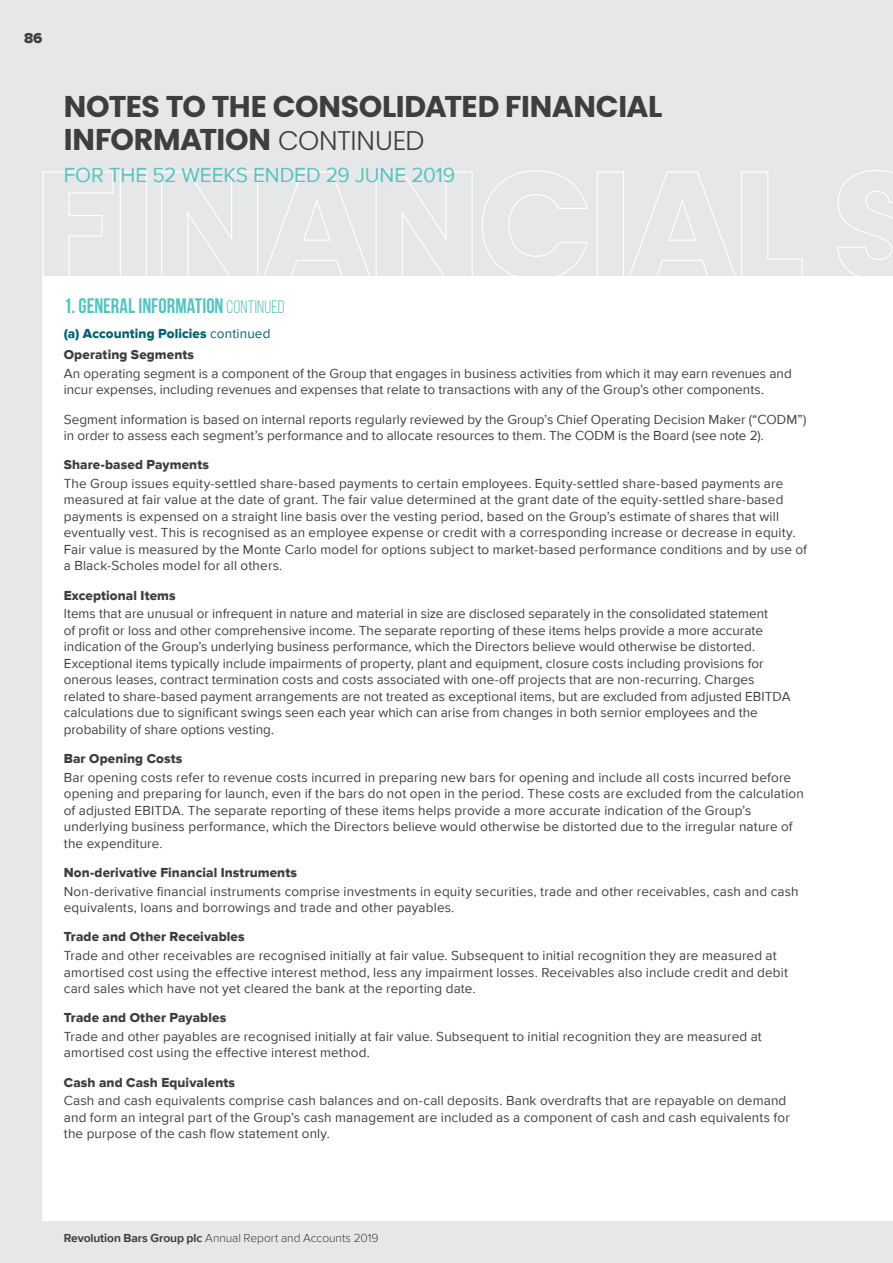
<style>
.page{position:relative;width:893px;height:1263px;background:#e6e7e9}
.page>*{position:absolute;margin:0;border:0;box-sizing:border-box;transform-origin:0 0}
.t1{font:700 30px/33px "Poppins";letter-spacing:-.015em;color:#3e3e3f}
.Subhead_Level_1{font:700 21px "Bebas Neue";letter-spacing:-.005em;color:#56c3c1}
.t2{font:21px "Proxima Nova";letter-spacing:-.005em;color:#56c3c1}
.t3{font:15px "Proxima Nova Extrabld";color:#3e3e3f}
.Body_Copy{font:13.5px/16.5px "Proxima Nova";letter-spacing:.01em;color:#3e3e3f}
.Subhead_Level_3{font:13.5px "Proxima Nova Extrabld";letter-spacing:.01em;color:#3e3e3f}
.Subhead_Level_2{font:13.5px "Proxima Nova Extrabld";letter-spacing:.005em;color:#05616d}
.t4{font:300 12px "Proxima Nova";letter-spacing:-.005em;color:#3e3e3f}
.s1{font-weight:300;font-size:27px}
.s2{font-weight:400;font-size:18px}
.s3{font-family:"Proxima Nova"}
.s4{font-weight:700}
</style>
<div class="page">
<svg style="left:42px;top:170px;width:851px;height:111px"></svg>
<div style="left:43px;top:276px;width:850px;height:944px;background:#fff"></div>
<p class="t3" style="left:24px;top:29px;width:20px">86</p>
<h1 class="t1" style="left:64px;top:90px;width:600px">NOTES TO THE CONSOLIDATED FINANCIAL<br>INFORMATION <span class="s1">CONTINUED</span></h1>
<h2 class="t2" style="left:64px;top:160px;width:393px">FOR THE 52 WEEKS ENDED 29 JUNE 2019</h2>
<p class="Subhead_Level_1" style="left:64px;top:295px;width:222px">1. GENERAL INFORMATION <span class="s2">CONTINUED</span></p>
<p class="Subhead_Level_2" style="left:64px;top:326px;width:208px">(a) Accounting Policies <span class="s3">continued</span></p>
<p class="Subhead_Level_3" style="left:64px;top:347px;width:132px">Operating Segments</p>
<p class="Body_Copy" style="left:64px;top:364px;width:729px">An operating segment is a component of the Group that engages in business activities from which it may earn revenues and incur expenses, including revenues and expenses that relate to transactions with any of the Group’s other components.</p>
<p class="Body_Copy" style="left:64px;top:410px;width:744px">Segment information is based on internal reports regularly reviewed by the Group’s Chief Operating Decision Maker (“CODM”) in order to assess each segment’s performance and to allocate resources to them. The CODM is the Board (see note 2).</p>
<p class="Subhead_Level_3" style="left:64px;top:457px;width:147px">Share-based Payments</p>
<p class="Body_Copy" style="left:64px;top:475px;width:745px">The Group issues equity-settled share-based payments to certain employees. Equity-settled share-based payments are measured at fair value at the date of grant. The fair value determined at the grant date of the equity-settled share-based payments is expensed on a straight line basis over the vesting period, based on the Group’s estimate of shares that will eventually vest. This is recognised as an employee expense or credit with a corresponding increase or decrease in equity.<br>Fair value is measured by the Monte Carlo model for options subject to market-based performance conditions and by use of a Black-Scholes model for all others.</p>
<p class="Subhead_Level_3" style="left:64px;top:587px;width:113px">Exceptional Items</p>
<p class="Body_Copy" style="left:64px;top:605px;width:728px">Items that are unusual or infrequent in nature and material in size are disclosed separately in the consolidated statement<br>of profit or loss and other comprehensive income. The separate reporting of these items helps provide a more accurate indication of the Group’s underlying business performance, which the Directors believe would otherwise be distorted.<br>Exceptional items typically include impairments of property, plant and equipment, closure costs including provisions for onerous leases, contract termination costs and costs associated with one-off projects that are non-recurring. Charges related to share-based payment arrangements are not treated as exceptional items, but are excluded from adjusted EBITDA calculations due to significant swings seen each year which can arise from changes in both sernior employees and the probability of share options vesting.</p>
<p class="Subhead_Level_3" style="left:64px;top:751px;width:120px">Bar Opening Costs</p>
<p class="Body_Copy" style="left:64px;top:768px;width:742px">Bar opening costs refer to revenue costs incurred in preparing new bars for opening and include all costs incurred before opening and preparing for launch, even if the bars do not open in the period. These costs are excluded from the calculation of adjusted EBITDA. The separate reporting of these items helps provide a more accurate indication of the Group’s underlying business performance, which the Directors believe would otherwise be distorted due to the irregular nature of the expenditure.</p>
<p class="Subhead_Level_3" style="left:64px;top:865px;width:235px">Non-derivative Financial Instruments</p>
<p class="Body_Copy" style="left:64px;top:882px;width:736px">Non-derivative financial instruments comprise investments in equity securities, trade and other receivables, cash and cash equivalents, loans and borrowings and trade and other payables.</p>
<p class="Subhead_Level_3" style="left:64px;top:929px;width:182px">Trade and Other Receivables</p>
<p class="Body_Copy" style="left:64px;top:947px;width:726px">Trade and other receivables are recognised initially at fair value. Subsequent to initial recognition they are measured at amortised cost using the effective interest method, less any impairment losses. Receivables also include credit and debit card sales which have not yet cleared the bank at the reporting date.</p>
<p class="Subhead_Level_3" style="left:64px;top:1010px;width:164px">Trade and Other Payables</p>
<p class="Body_Copy" style="left:64px;top:1027px;width:700px">Trade and other payables are recognised initially at fair value. Subsequent to initial recognition they are measured at amortised cost using the effective interest method.</p>
<p class="Subhead_Level_3" style="left:64px;top:1074px;width:173px">Cash and Cash Equivalents</p>
<p class="Body_Copy" style="left:64px;top:1092px;width:727px">Cash and cash equivalents comprise cash balances and on-call deposits. Bank overdrafts that are repayable on demand and form an integral part of the Group’s cash management are included as a component of cash and cash equivalents for the purpose of the cash flow statement only.</p>
<p class="t4" style="left:64px;top:1229px;width:316px"><span class="s4">Revolution Bars Group plc</span> Annual Report and Accounts 2019</p>
</div>
